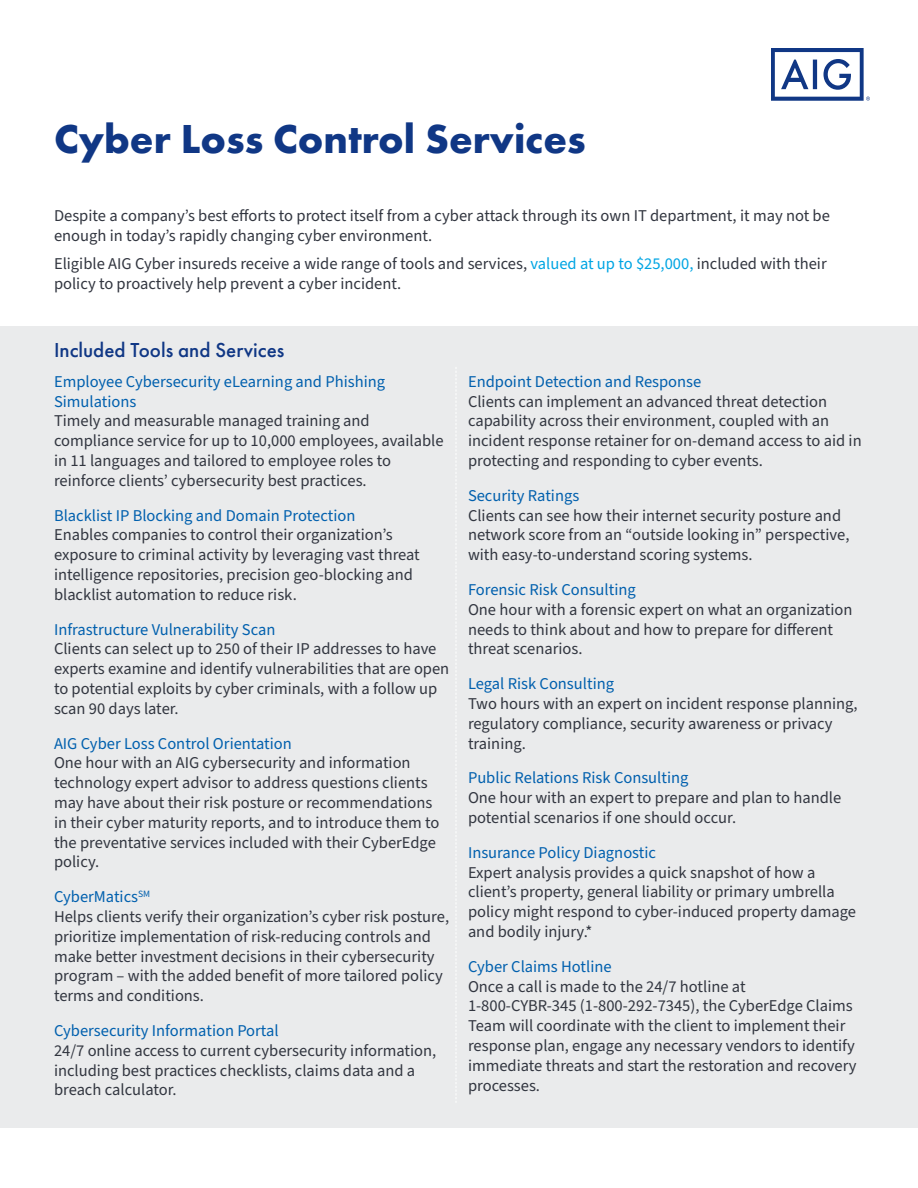
<style>
.page{position:relative;width:918px;height:1188px;background:#fff}
.page>*{position:absolute;margin:0;border:0;box-sizing:border-box;transform-origin:0 0}
.t1{font:700 42px "Futura PT";color:#103785}
.t2{font:500 21px "Futura PT";color:#103785}
.t3{font:16.5px/19.8px "Source Sans Pro";color:#323640}
.s1{color:#00a5e3}
.s2{color:#0160ae}
</style>
<div class="page">
<div style="left:0;top:327px;width:918px;height:801px;background:#eaebec"></div>
<svg style="left:771px;top:48px;width:99px;height:53px"></svg>
<p class="t1" style="left:54px;top:112px;width:533px">Cyber Loss Control Services</p>
<p class="t3" style="left:54px;top:206px;width:777px">Despite a company’s best efforts to protect itself from a cyber attack through its own IT department, it may not be enough in today’s rapidly changing cyber environment.</p>
<p class="t3" style="left:54px;top:255px;width:774px">Eligible AIG Cyber insureds receive a wide range of tools and services, <span class="s1">valued at up to $25,000,</span> included with their policy to proactively help prevent a cyber incident.</p>
<p class="t2" style="left:54px;top:337px;width:232px">Included Tools and Services</p>
<p class="t3" style="left:54px;top:372px;width:391px"><span class="s2">Employee Cybersecurity eLearning and Phishing Simulations<br></span>Timely and measurable managed training and compliance service for up to 10,000 employees, available in 11 languages and tailored to employee roles to reinforce clients’ cybersecurity best practices.</p>
<p class="t3" style="left:54px;top:506px;width:367px"><span class="s2">Blacklist IP Blocking and Domain Protection<br></span>Enables companies to control their organization’s exposure to criminal activity by leveraging vast threat intelligence repositories, precision geo-blocking and blacklist automation to reduce risk.</p>
<p class="t3" style="left:54px;top:620px;width:397px"><span class="s2">Infrastructure Vulnerability Scan<br></span>Clients can select up to 250 of their IP addresses to have experts examine and identify vulnerabilities that are open to potential exploits by cyber criminals, with a follow up scan 90 days later.</p>
<p class="t3" style="left:54px;top:734px;width:387px"><span class="s2">AIG Cyber Loss Control Orientation<br></span>One hour with an AIG cybersecurity and information technology expert advisor to address questions clients may have about their risk posture or recommendations in their cyber maturity reports, and to introduce them to the preventative services included with their CyberEdge policy.</p>
<p class="t3" style="left:54px;top:887px;width:397px"><span class="s2">CyberMatics</span><sup>SM<br></sup>Helps clients verify their organization’s cyber risk posture, prioritize implementation of risk-reducing controls and make better investment decisions in their cybersecurity program – with the added benefit of more tailored policy terms and conditions.</p>
<p class="t3" style="left:54px;top:1021px;width:384px"><span class="s2">Cybersecurity Information Portal<br></span>24/7 online access to current cybersecurity information, including best practices checklists, claims data and a breach calculator.</p>
<p class="t3" style="left:468px;top:372px;width:395px"><span class="s2">Endpoint Detection and Response<br></span>Clients can implement an advanced threat detection capability across their environment, coupled with an incident response retainer for on-demand access to aid in protecting and responding to cyber events.</p>
<p class="t3" style="left:468px;top:486px;width:383px"><span class="s2">Security Ratings<br></span>Clients can see how their internet security posture and network score from an “outside looking in” perspective, with easy-to-understand scoring systems.</p>
<p class="t3" style="left:468px;top:580px;width:386px"><span class="s2">Forensic Risk Consulting<br></span>One hour with a forensic expert on what an organization needs to think about and how to prepare for different threat scenarios.</p>
<p class="t3" style="left:468px;top:674px;width:391px"><span class="s2">Legal Risk Consulting<br></span>Two hours with an expert on incident response planning, regulatory compliance, security awareness or privacy training.</p>
<p class="t3" style="left:468px;top:769px;width:375px"><span class="s2">Public Relations Risk Consulting<br></span>One hour with an expert to prepare and plan to handle potential scenarios if one should occur.</p>
<p class="t3" style="left:468px;top:843px;width:390px"><span class="s2">Insurance Policy Diagnostic<br></span>Expert analysis provides a quick snapshot of how a client’s property, general liability or primary umbrella policy might respond to cyber-induced property damage and bodily injury.*</p>
<p class="t3" style="left:468px;top:957px;width:390px"><span class="s2">Cyber Claims Hotline<br></span>Once a call is made to the 24/7 hotline at 1-800-CYBR-345 (1-800-292-7345), the CyberEdge Claims Team will coordinate with the client to implement their response plan, engage any necessary vendors to identify immediate threats and start the restoration and recovery processes.</p>
</div>
